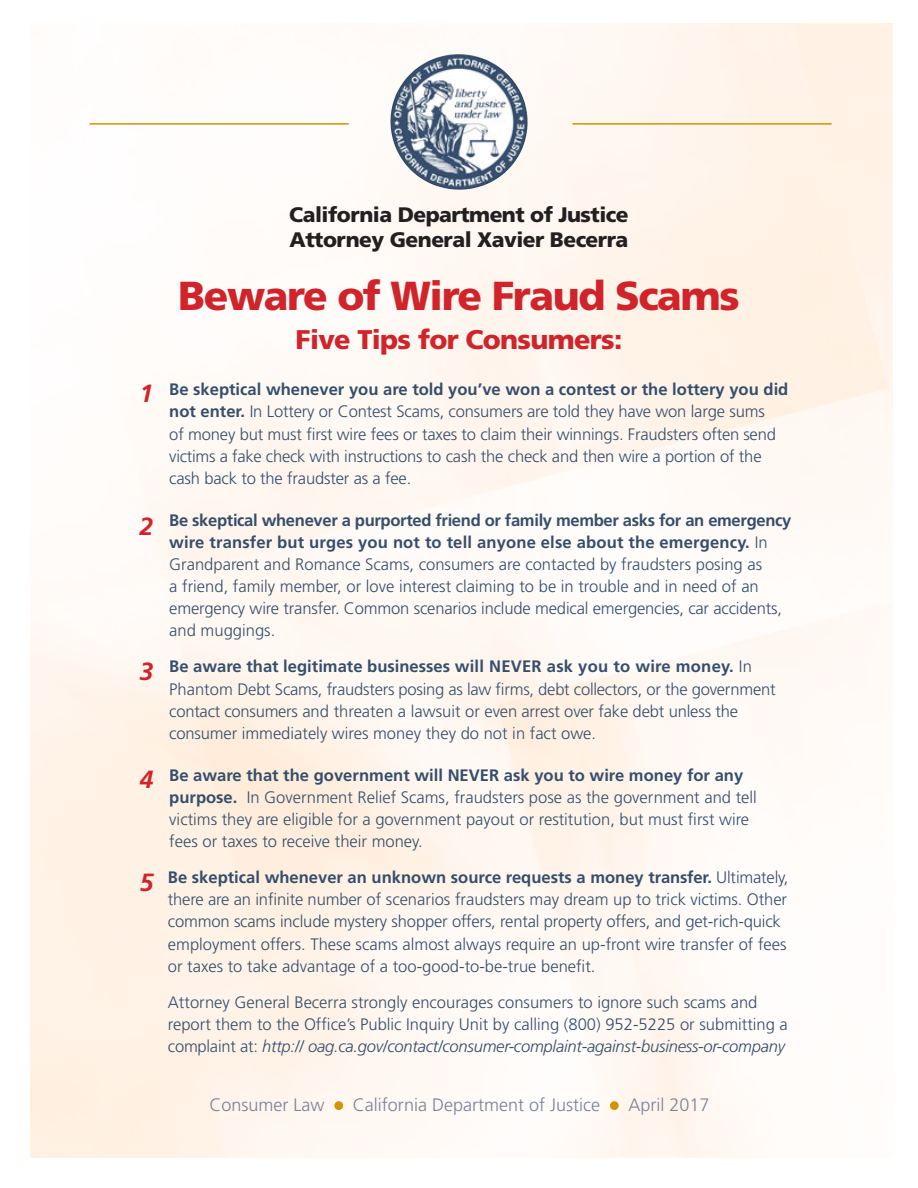
<style>
.page{position:relative;width:918px;height:1188px;background:#fff}
.page>*{position:absolute;margin:0;border:0;box-sizing:border-box;transform-origin:0 0}
.t1{font:900 40.5px "Frutiger";letter-spacing:-.035em;color:#d1232a}
.t2{font:900 27px "Frutiger";letter-spacing:-.025em;color:#d1232a}
.t3{font:italic 700 24.9px "Frutiger";color:#d1232a}
.t4{font:900 21px "Frutiger";letter-spacing:-.025em;color:#231f20}
.t5{font:300 18px "Frutiger";color:#798299}
.t6{font:300 16.65px/22px "Frutiger";color:#344e6c}
.s1{font-weight:700}
.s2{font-weight:700;color:#374f6c}
.s3{font-style:italic}
.s4{font-size:16.5px;color:#cf9601}
</style>
<div class="page">
<img style="left:30px;top:24px;width:862px;height:1134px">
<hr style="left:90px;top:123px;width:259px;height:2px;background:#cf9601">
<img style="left:427px;top:54px;width:31px;height:8px">
<hr style="left:572px;top:123px;width:260px;height:2px;background:#cf9601">
<div style="left:334px;top:1101px;width:9px;height:9px;border:3px solid #cf9601;border-radius:50%"></div>
<div style="left:610px;top:1101px;width:9px;height:9px;border:3px solid #cf9601;border-radius:50%"></div>
<p class="t3" style="left:139px;top:378px;width:15px">1</p>
<p class="t3" style="left:139px;top:512px;width:15px">2</p>
<p class="t3" style="left:139px;top:657px;width:15px">3</p>
<p class="t3" style="left:139px;top:765px;width:15px">4</p>
<p class="t3" style="left:139px;top:868px;width:15px">5</p>
<p class="t4" style="left:289px;top:202px;width:341px">California Department of Justice</p>
<p class="t4" style="left:290px;top:227px;width:340px">Attorney General Xavier Becerra</p>
<h1 class="t1" style="left:178px;top:271px;width:563px">Beware of Wire Fraud Scams</h1>
<p class="t2" style="left:296px;top:323px;width:328px">Five Tips for Consumers:</p>
<p class="t6" style="left:169px;top:379px;width:621px"><span class="s1">Be skeptical whenever you are told you’ve won a contest or the lottery you did not enter.</span> In Lottery or Contest Scams, consumers are told they have won large sums<br>of money but must first wire fees or taxes to claim their winnings. Fraudsters often send victims a fake check with instructions to cash the check and then wire a portion of the cash back to the fraudster as a fee.</p>
<p class="t6" style="left:169px;top:509px;width:624px"><span class="s1">Be skeptical whenever a purported</span> <span class="s2">friend o</span><span class="s1">r family member asks for an emergency wire transfer but urges you not to tell anyone else about the emergency.</span> In Grandparent and Romance Scams, consumers are contacted by fraudsters posing as<br>a friend, family member, or love interest claiming to be in trouble and in need of an emergency wire transfer. Common scenarios include medical emergencies, car accidents, and muggings.</p>
<p class="t6" style="left:169px;top:656px;width:608px"><span class="s1">Be aware that legitimate businesses will NEVER ask you to wire money.</span> In Phantom Debt Scams, fraudsters posing as law firms, debt collectors, or the government contact consumers and threaten a lawsuit or even arrest over fake debt unless the consumer immediately wires money they do not in fact owe.</p>
<p class="t6" style="left:169px;top:764px;width:589px"><span class="s1">Be aware that the government will NEVER ask you to wire money for any purpose.</span> In Government Relief Scams, fraudsters pose as the government and tell victims they are eligible for a government payout or restitution, but must first wire fees or taxes to receive their money.</p>
<p class="t6" style="left:168px;top:866px;width:622px"><span class="s1">Be skeptical whenever an unknown source requests a money transfer.</span> Ultimately, there are an infinite number of scenarios fraudsters may dream up to trick victims. Other common scams include mystery shopper offers, rental property offers, and get-rich-quick employment offers. These scams almost always require an up-front wire transfer of fees or taxes to take advantage of a too-good-to-be-true benefit.</p>
<p class="t6" style="left:168px;top:991px;width:622px">Attorney General Becerra strongly encourages consumers to ignore such scams and report them to the Office’s Public Inquiry Unit by calling (800) 952-5225 or submitting a complaint at: <span class="s3">http:// oag.ca.gov/contact/consumer-complaint-against-business-or-company</span></p>
<p class="t5" style="left:210px;top:1095px;width:501px">Consumer Law <span class="s4">•</span> California Department of Justice <span class="s4">•</span> April 2017</p>
</div>
